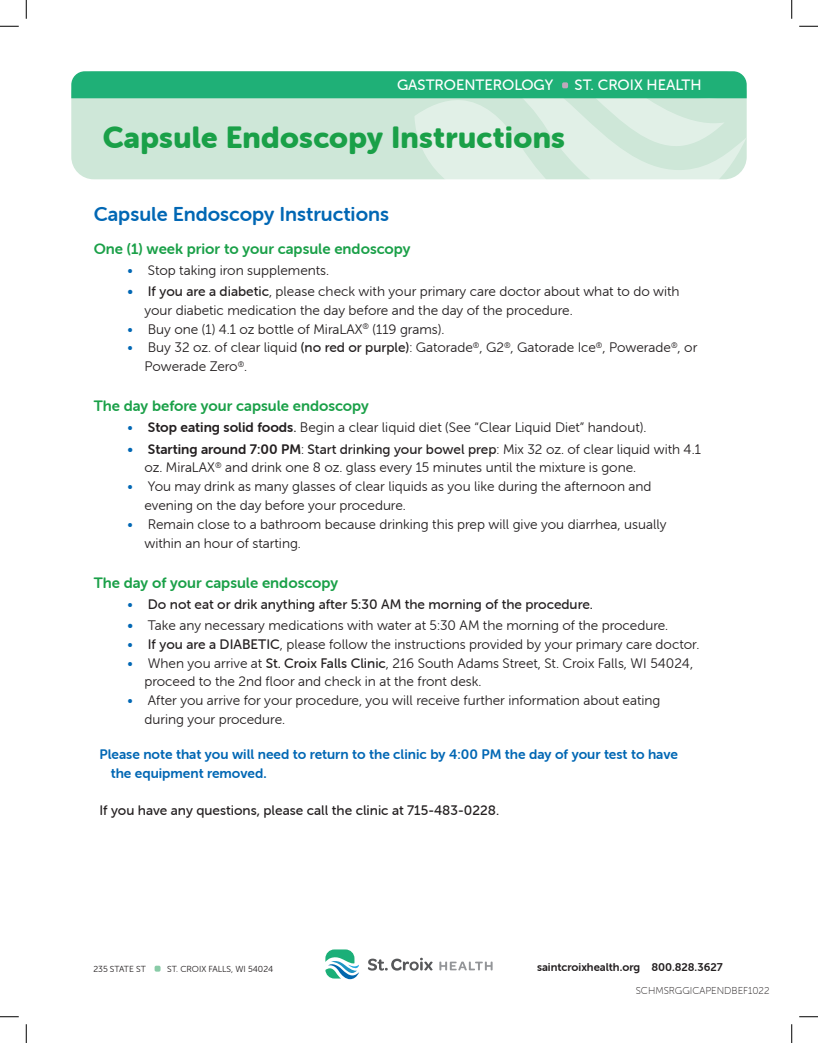
<style>
.page{position:relative;width:818px;height:1043px;background:#fff}
.page>*{position:absolute;margin:0;border:0;box-sizing:border-box;transform-origin:0 0}
.t1{font:30px "Museo Sans Rounded 900";letter-spacing:.01em;color:#1aa048}
.t2{font:20px "Museo Sans Rounded 700";color:#0167b4}
.t3{font:15px "Museo Sans Rounded 700";color:#1aa048}
.t4{font:15px "Museo Sans Rounded 500";color:#fff}
.t5{font:13.75px/18.8px "Museo Sans Rounded 300";color:#231f20}
.t6{font:13.75px "Museo Sans Rounded 500";color:#231f20}
.t7{font:13.75px/18.8px "Museo Sans Rounded 700";color:#0167b4}
.t8{font:11.25px "Museo Sans Rounded 700";color:#231f20}
.t9{font:10px "Museo Sans Rounded 100";color:#231f20}
.t10{font:8.75px "Museo Sans Rounded 300";color:#231f20}
.s1{color:#0167b4}
.s2{font-family:"Museo Sans Rounded 500";color:#0167b4}
.s3{font-family:"Museo Sans Rounded 500"}
.s4{font-family:"Museo Sans Rounded 700"}
.s5{font-family:"Museo Sans Rounded 300";color:#0167b4}
</style>
<div class="page">
<svg style="left:154px;top:965px;width:6px;height:6px"></svg>
<svg style="left:325px;top:949px;width:34px;height:30px"></svg>
<svg style="left:368px;top:957px;width:65px;height:13px"></svg>
<svg style="left:439px;top:961px;width:53px;height:9px"></svg>
<svg style="left:71px;top:71px;width:675px;height:108px;background:#a7dbc3"></svg>
<svg style="left:0;top:25px;width:19px;height:2px"></svg>
<svg style="left:799px;top:25px;width:19px;height:2px"></svg>
<svg style="left:0;top:1016px;width:19px;height:1px"></svg>
<svg style="left:799px;top:1016px;width:19px;height:1px"></svg>
<svg style="left:25px;top:0;width:2px;height:19px"></svg>
<svg style="left:25px;top:1024px;width:2px;height:18px"></svg>
<svg style="left:791px;top:0;width:1px;height:19px"></svg>
<svg style="left:791px;top:1024px;width:1px;height:18px"></svg>
<p class="t4" style="left:397px;top:76px;width:158px">GASTROENTEROLOGY</p>
<p class="t4" style="left:574px;top:76px;width:128px">ST. CROIX HEALTH</p>
<h1 class="t1" style="left:103px;top:120px;width:464px">Capsule Endoscopy Instructions</h1>
<h2 class="t2" style="left:94px;top:203px;width:297px">Capsule Endoscopy Instructions</h2>
<p class="t3" style="left:94px;top:240px;width:318px">One (1) week prior to your capsule endoscopy</p>
<p class="t5" style="left:128px;top:261px;width:203px"><span class="s1">•</span> Stop taking iron supplements.</p>
<p class="t5" style="left:144px;top:282px;width:536px;text-indent:-17px"><span class="s2">•</span> <span class="s3">If you are a diabetic</span>, please check with your primary care doctor about what to do with your diabetic medication the day before and the day of the procedure.</p>
<p class="t5" style="left:128px;top:320px;width:318px"><span class="s1">•</span> Buy one (1) 4.1 oz bottle of MiraLAX<sup>®</sup> (119 grams).</p>
<p class="t5" style="left:144px;top:338px;width:554px;text-indent:-17px"><span class="s1">•</span> Buy 32 oz. of clear liquid <span class="s3">(no red or purple)</span>: Gatorade<sup>®</sup>, G2<sup>®</sup>, Gatorade Ice<sup>®</sup>, Powerade<sup>®</sup>, or<br>Powerade Zero<sup>®</sup>.</p>
<p class="t3" style="left:94px;top:397px;width:277px">The day before your capsule endoscopy</p>
<p class="t5" style="left:128px;top:418px;width:520px"><span class="s1">•</span> <span class="s4">Stop eating solid foods</span><span class="s3">.</span> Begin a clear liquid diet (See “Clear Liquid Diet” handout).</p>
<p class="t5" style="left:144px;top:440px;width:558px;text-indent:-17px"><span class="s2">•</span> <span class="s4">Starting around 7:00 PM</span>: <span class="s3">Start drinking your bowel prep</span>: Mix 32 oz. of clear liquid with 4.1 oz. MiraLAX<sup>®</sup> and drink one 8 oz. glass every 15 minutes until the mixture is gone.</p>
<p class="t5" style="left:144px;top:477px;width:508px;text-indent:-17px"><span class="s1">•</span> You may drink as many glasses of clear liquids as you like during the afternoon and evening on the day before your procedure.</p>
<p class="t5" style="left:144px;top:515px;width:523px;text-indent:-17px"><span class="s1">•</span> Remain close to a bathroom because drinking this prep will give you diarrhea, usually within an hour of starting.</p>
<p class="t3" style="left:94px;top:574px;width:246px">The day of your capsule endoscopy</p>
<p class="t6" style="left:128px;top:596px;width:467px"><span class="s5">•</span> Do not eat or drik anything after 5:30 AM the morning of the procedure.</p>
<p class="t5" style="left:128px;top:616px;width:542px"><span class="s2">•</span> Take any necessary medications with water at 5:30 AM the morning of the procedure.</p>
<p class="t5" style="left:128px;top:635px;width:573px"><span class="s1">•</span> <span class="s3">If you are a DIABETIC</span>, please follow the instructions provided by your primary care doctor.</p>
<p class="t5" style="left:144px;top:653px;width:550px;text-indent:-17px"><span class="s1">•</span> When you arrive at <span class="s3">St. Croix Falls Clinic</span>, 216 South Adams Street, St. Croix Falls, WI 54024, proceed to the 2nd floor and check in at the front desk.</p>
<p class="t5" style="left:144px;top:691px;width:517px;text-indent:-17px"><span class="s1">•</span> After you arrive for your procedure, you will receive further information about eating during your procedure.</p>
<p class="t7" style="left:111px;top:744px;width:569px;text-indent:-11px">Please note that you will need to return to the clinic by 4:00 PM the day of your test to have the equipment removed.</p>
<p class="t6" style="left:99px;top:802px;width:401px">If you have any questions, please call the clinic at 715-483-0228.</p>
<p class="t10" style="left:93px;top:963px;width:54px">235 STATE ST</p>
<p class="t10" style="left:167px;top:963px;width:108px">ST. CROIX FALLS, WI 54024</p>
<p class="t8" style="left:537px;top:960px;width:187px">saintcroixhealth.org 800.828.3627</p>
<p class="t9" style="left:635px;top:985px;width:135px">SCHMSRGGICAPENDBEF1022</p>
</div>
